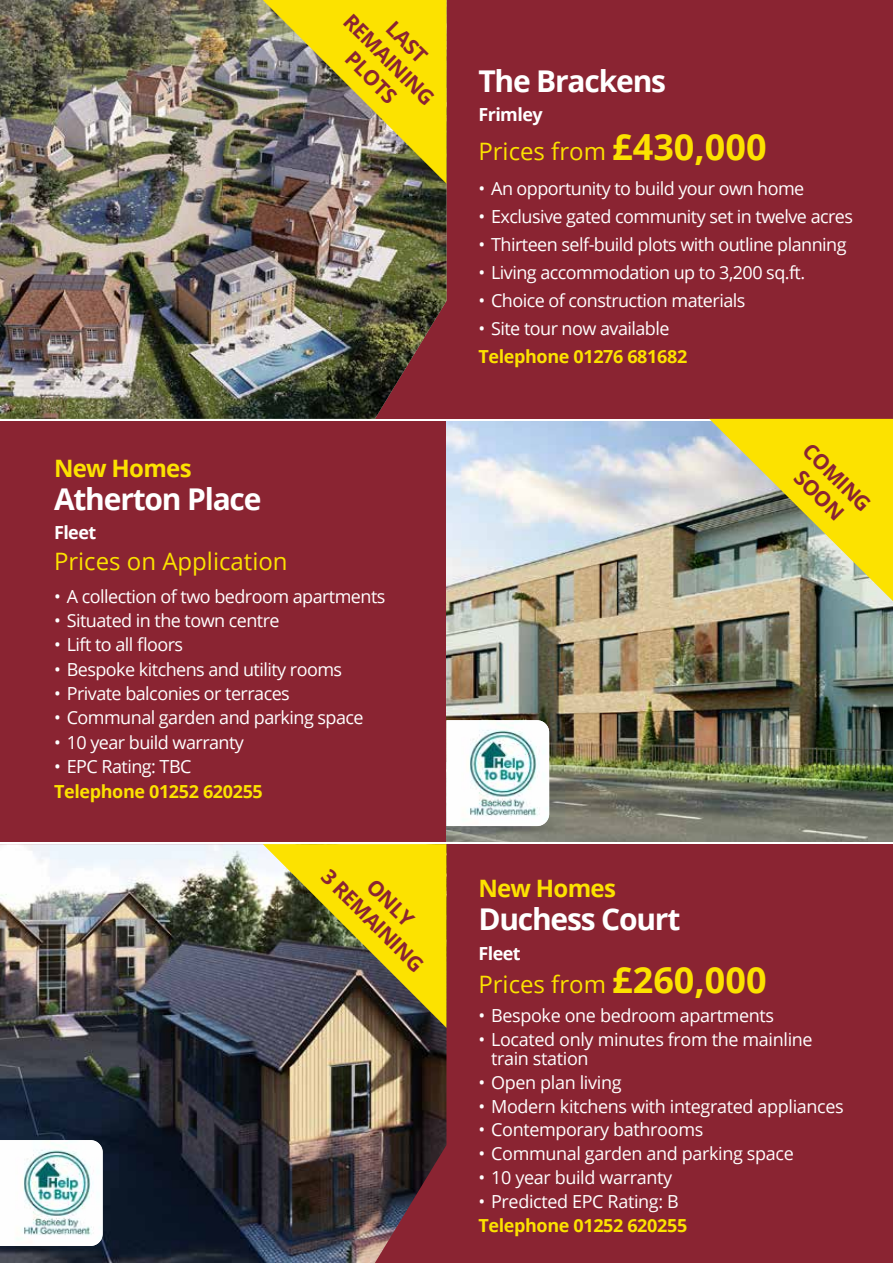
<style>
.page{position:relative;width:893px;height:1263px;background:#fff}
.page>*{position:absolute;margin:0;border:0;box-sizing:border-box;transform-origin:0 0}
.t1{font:700 30px "Open Sans";letter-spacing:-.04em;color:#fff}
.t2{font:24px "Open Sans";color:#fce200}
.t3{font:700 24px "Open Sans";letter-spacing:-.03em;color:#fce200}
.t4{font:700 21px/25.2px "Open Sans";color:#8a2432;text-align:center}
.t5{font:18px/19.5px "Open Sans";letter-spacing:-.03em;color:#fff}
.t6{font:700 18px "Open Sans";letter-spacing:-.02em;color:#fce200}
.t7{font:700 18px "Open Sans";letter-spacing:-.03em;color:#fff}
.s1{font-weight:700;font-size:36px}
</style>
<div class="page">
<div style="left:156px;top:844px;width:737px;height:419px;background:#8a2432"></div>
<div style="left:0;top:421px;width:784px;height:421px;background:#8a2432"></div>
<div style="left:354px;top:0;width:539px;height:419px;background:#8a2432"></div>
<img style="left:0;top:0;width:446px;height:419px">
<img style="left:446px;top:421px;width:447px;height:421px">
<img style="left:0;top:844px;width:446px;height:419px">
<img style="left:263px;top:844px;width:183px;height:184px">
<img style="left:709px;top:419px;width:184px;height:182px">
<img style="left:263px;top:0;width:183px;height:184px">
<img style="left:446px;top:720px;width:103px;height:106px">
<img style="left:0;top:1140px;width:103px;height:106px">
<p class="t4" style="left:357px;top:8px;width:120px;rotate:45deg">REMAINING</p>
<p class="t4" style="left:399px;top:15px;width:50px;rotate:45deg">LAST</p>
<p class="t4" style="left:358px;top:46px;width:64px;rotate:45deg">PLOTS</p>
<h2 class="t3" style="left:54px;top:451px;width:139px">New Homes</h2>
<h1 class="t1" style="left:54px;top:478px;width:209px">Atherton Place</h1>
<p class="t7" style="left:54px;top:520px;width:44px">Fleet</p>
<h2 class="t2" style="left:54px;top:545px;width:235px">Prices on Application</h2>
<p class="t5" style="left:54px;top:586px;width:333px">• A collection of two bedroom apartments</p>
<p class="t5" style="left:54px;top:610px;width:227px">• Situated in the town centre</p>
<p class="t5" style="left:54px;top:634px;width:131px">• Lift to all floors</p>
<p class="t5" style="left:54px;top:659px;width:290px">• Bespoke kitchens and utility rooms</p>
<p class="t5" style="left:54px;top:683px;width:237px">• Private balconies or terraces</p>
<p class="t5" style="left:54px;top:708px;width:311px">• Communal garden and parking space</p>
<p class="t5" style="left:54px;top:732px;width:191px">• 10 year build warranty</p>
<p class="t5" style="left:54px;top:756px;width:139px">• EPC Rating: TBC</p>
<p class="t6" style="left:54px;top:778px;width:210px">Telephone 01252 620255</p>
<p class="t4" style="left:352px;top:846px;width:136px;rotate:45deg">ONLY<br>3 REMAINING</p>
<h1 class="t1" style="left:478px;top:60px;width:189px">The Brackens</h1>
<p class="t7" style="left:478px;top:102px;width:66px">Frimley</p>
<h2 class="t2" style="left:478px;top:135px;width:290px">Prices from <span class="s1">£430,000</span></h2>
<p class="t5" style="left:478px;top:178px;width:327px">• An opportunity to build your own home</p>
<p class="t5" style="left:478px;top:206px;width:376px">• Exclusive gated community set in twelve acres</p>
<p class="t5" style="left:478px;top:234px;width:370px">• Thirteen self-build plots with outline planning</p>
<p class="t5" style="left:478px;top:262px;width:328px">• Living accommodation up to 3,200 sq.ft.</p>
<p class="t5" style="left:478px;top:290px;width:269px">• Choice of construction materials</p>
<p class="t5" style="left:478px;top:318px;width:193px">• Site tour now available</p>
<p class="t6" style="left:478px;top:344px;width:210px">Telephone 01276 681682</p>
<p class="t4" style="left:816px;top:438px;width:87px;rotate:45deg">COMING<br>SOON</p>
<h2 class="t3" style="left:478px;top:872px;width:139px">New Homes</h2>
<h1 class="t1" style="left:478px;top:898px;width:204px">Duchess Court</h1>
<h2 class="t2" style="left:478px;top:968px;width:290px">Prices from <span class="s1">£260,000</span></h2>
<p class="t7" style="left:478px;top:940px;width:44px">Fleet</p>
<p class="t5" style="left:478px;top:1005px;width:297px">• Bespoke one bedroom apartments</p>
<p class="t5" style="left:491px;top:1029px;width:323px;text-indent:-13px">• Located only minutes from the mainline train station</p>
<p class="t5" style="left:478px;top:1072px;width:145px">• Open plan living</p>
<p class="t5" style="left:478px;top:1096px;width:367px">• Modern kitchens with integrated appliances</p>
<p class="t5" style="left:478px;top:1120px;width:226px">• Contemporary bathrooms</p>
<p class="t5" style="left:478px;top:1143px;width:317px">• Communal garden and parking space</p>
<p class="t5" style="left:478px;top:1167px;width:195px">• 10 year build warranty</p>
<p class="t5" style="left:478px;top:1191px;width:202px">• Predicted EPC Rating: B</p>
<p class="t6" style="left:478px;top:1212px;width:210px">Telephone 01252 620255</p>
</div>
